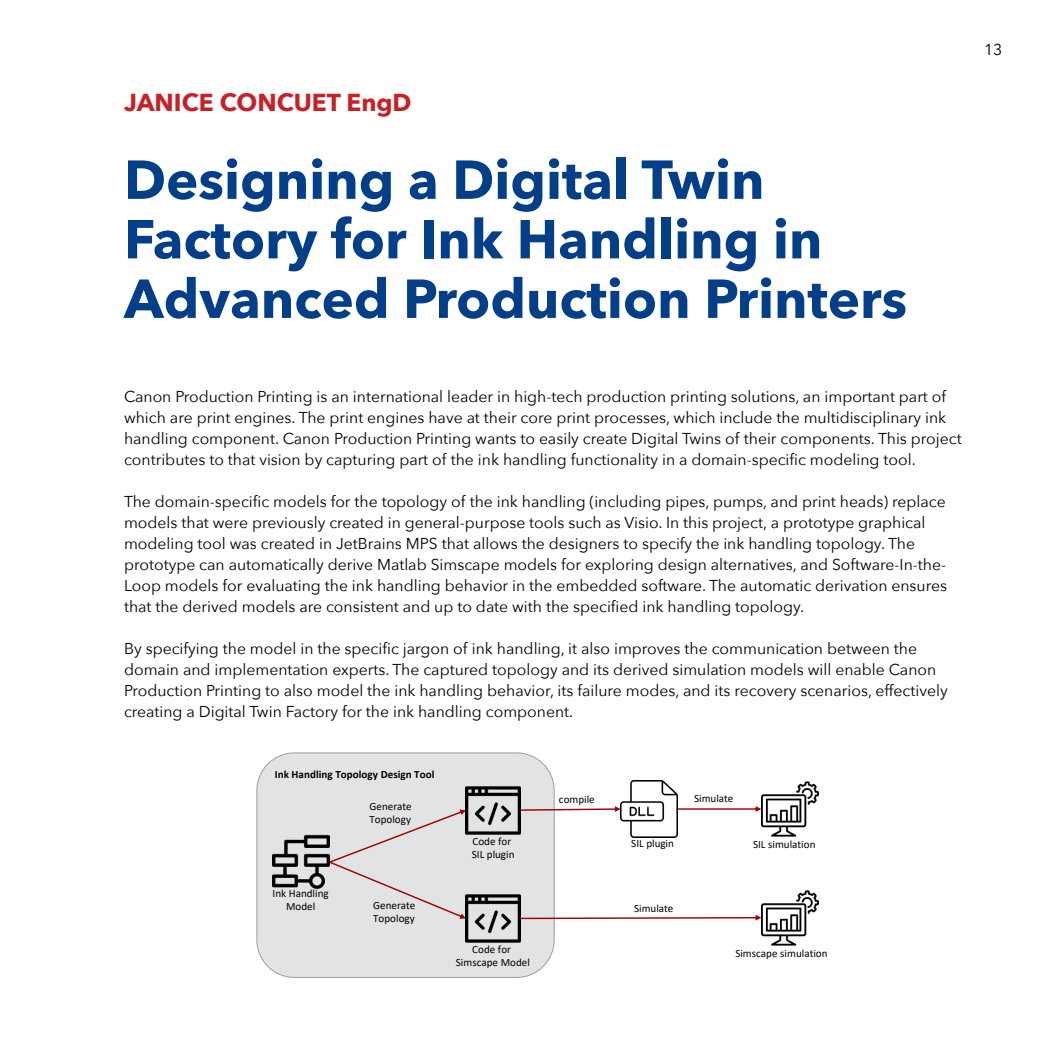
<style>
.page{position:relative;width:1042px;height:1042px;background:#fff}
.page>*{position:absolute;margin:0;border:0;box-sizing:border-box;transform-origin:0 0}
.t1{font:700 54.25px/59.5px "Avenir Next";color:#023f88}
.t2{font:700 24.5px "Avenir Next";color:#c72127}
.t3{font:15.75px/21px "Avenir Next";color:#000}
.t4{font:11.03px/13.3px "Calibri";color:#000}
.t5{font:700 11.03px "Calibri";letter-spacing:.005em;color:#000}
</style>
<div class="page">
<div style="left:257px;top:753px;width:297px;height:224px;background:#e2e3e4;border-radius:37px"></div>
<div style="left:256px;top:752px;width:299px;height:226px;border:1px solid #9d9fa2;border-radius:37px"></div>
<img style="left:466px;top:786px;width:54px;height:49px">
<img style="left:272px;top:834px;width:57px;height:56px">
<img style="left:761px;top:781px;width:57px;height:56px">
<img style="left:761px;top:890px;width:57px;height:56px">
<svg style="left:678px;top:806px;width:83px;height:6px"></svg>
<img style="left:620px;top:780px;width:58px;height:57px">
<svg style="left:520px;top:806px;width:101px;height:6px"></svg>
<img style="left:466px;top:894px;width:54px;height:49px">
<svg style="left:329px;top:809px;width:137px;height:110px"></svg>
<svg style="left:520px;top:915px;width:241px;height:5px"></svg>
<h2 class="t2" style="left:124px;top:82px;width:289px">JANICE CONCUET EngD</h2>
<h1 class="t1" style="left:124px;top:149px;width:784px">Designing a Digital Twin<br>Factory for Ink Handling in<br>Advanced Production Printers</h1>
<p class="t3" style="left:984px;top:39px;width:20px">13</p>
<p class="t3" style="left:124px;top:385px;width:839px">Canon Production Printing is an international leader in high-tech production printing solutions, an important part of which are print engines. The print engines have at their core print processes, which include the multidisciplinary ink handling component. Canon Production Printing wants to easily create Digital Twins of their components. This project contributes to that vision by capturing part of the ink handling functionality in a domain-specific modeling tool.</p>
<p class="t3" style="left:124px;top:490px;width:824px">The domain-specific models for the topology of the ink handling (including pipes, pumps, and print heads) replace models that were previously created in general-purpose tools such as Visio. In this project, a prototype graphical modeling tool was created in JetBrains MPS that allows the designers to specify the ink handling topology. The prototype can automatically derive Matlab Simscape models for exploring design alternatives, and Software-In-the-Loop models for evaluating the ink handling behavior in the embedded software. The automatic derivation ensures that the derived models are consistent and up to date with the specified ink handling topology.</p>
<p class="t3" style="left:124px;top:637px;width:825px">By specifying the model in the specific jargon of ink handling, it also improves the communication between the domain and implementation experts. The captured topology and its derived simulation models will enable Canon Production Printing to also model the ink handling behavior, its failure modes, and its recovery scenarios, effectively creating a Digital Twin Factory for the ink handling component.</p>
<p class="t5" style="left:275px;top:766px;width:161px">Ink Handling Topology Design Tool</p>
<p class="t4" style="left:369px;top:799px;width:44px">Generate<br>Topology</p>
<p class="t4" style="left:273px;top:886px;width:58px;text-align:center">Ink Handling<br>Model</p>
<p class="t4" style="left:373px;top:898px;width:44px">Generate<br>Topology</p>
<p class="t4" style="left:559px;top:792px;width:37px">compile</p>
<p class="t4" style="left:694px;top:791px;width:41px">Simulate</p>
<p class="t4" style="left:472px;top:834px;width:44px">Code for<br>SIL plugin</p>
<p class="t4" style="left:631px;top:837px;width:44px">SIL plugin</p>
<p class="t4" style="left:753px;top:837px;width:64px">SIL simulation</p>
<p class="t4" style="left:634px;top:901px;width:41px">Simulate</p>
<p class="t4" style="left:456px;top:942px;width:76px;text-align:center">Code for<br>Simscape Model</p>
<p class="t4" style="left:735px;top:946px;width:94px">Simscape simulation</p>
</div>
